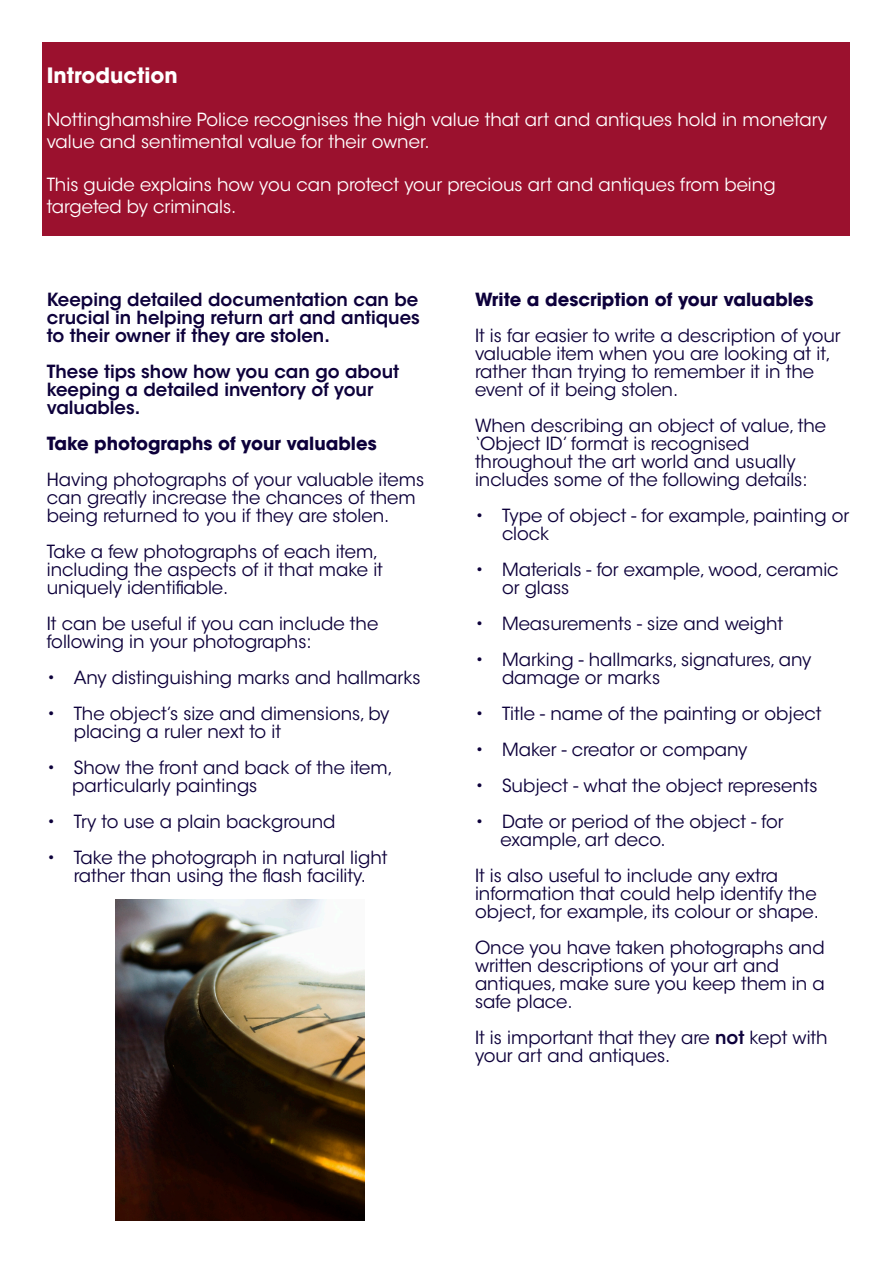
<style>
.page{position:relative;width:893px;height:1263px;background:#fff}
.page>*{position:absolute;margin:0;border:0;box-sizing:border-box;transform-origin:0 0}
.t1{font:700 21px "ITC Avant Garde Std";color:#fff}
.t2{font:18px/18px "ITC Avant Garde Std";color:#0d003b}
.t3{font:18px/21.6px "ITC Avant Garde Std";color:#fff}
.t4{font:600 18px/18px "ITC Avant Garde Std";color:#0d003b;text-align:justify}
.t5{font:700 18px "ITC Avant Garde Std";color:#0d003b}
.s1{font-weight:600}
</style>
<div class="page">
<div style="left:43px;top:43px;width:807px;height:193px;background:#9b112e"></div>
<img style="left:115px;top:900px;width:250px;height:320px">
<p class="t1" style="left:47px;top:62px;width:133px">Introduction</p>
<p class="t3" style="left:47px;top:109px;width:782px">Nottinghamshire Police recognises the high value that art and antiques hold in monetary value and sentimental value for their owner.</p>
<p class="t3" style="left:47px;top:174px;width:730px">This guide explains how you can protect your precious art and antiques from being</p>
<p class="t3" style="left:47px;top:196px;width:191px">targeted by criminals.</p>
<p class="t4" style="left:47px;top:290px;width:375px">Keeping detailed documentation can be crucial in helping return art and antiques to their owner if they are stolen.</p>
<p class="t4" style="left:47px;top:362px;width:354px">These tips show how you can go about keeping a detailed inventory of your</p>
<p class="t4" style="left:47px;top:398px;width:95px">valuables.</p>
<p class="t5" style="left:47px;top:432px;width:331px">Take photographs of your valuables</p>
<p class="t2" style="left:47px;top:471px;width:379px">Having photographs of your valuable items can greatly increase the chances of them being returned to you if they are stolen.</p>
<p class="t2" style="left:47px;top:543px;width:338px">Take a few photographs of each item, including the aspects of it that make it uniquely identifiable.</p>
<p class="t2" style="left:47px;top:615px;width:333px">It can be useful if you can include the</p>
<p class="t2" style="left:47px;top:633px;width:266px">following in your photographs:</p>
<p class="t2" style="left:47px;top:669px;width:375px">• Any distinguishing marks and hallmarks</p>
<p class="t2" style="left:74px;top:705px;width:317px;text-indent:-27px">• The object’s size and dimensions, by placing a ruler next to it</p>
<p class="t2" style="left:47px;top:759px;width:348px">• Show the front and back of the item,</p>
<p class="t2" style="left:72px;top:777px;width:187px">particularly paintings</p>
<p class="t2" style="left:47px;top:813px;width:290px">• Try to use a plain background</p>
<p class="t2" style="left:47px;top:849px;width:342px;text-align:center">• Take the photograph in natural light rather than using the flash facility.</p>
<p class="t5" style="left:475px;top:288px;width:340px">Write a description of your valuables</p>
<p class="t2" style="left:475px;top:327px;width:367px">It is far easier to write a description of your valuable item when you are looking at it, rather than trying to remember it in the event of it being stolen.</p>
<p class="t2" style="left:475px;top:417px;width:353px">When describing an object of value, the ‘Object ID’ format is recognised</p>
<p class="t2" style="left:475px;top:453px;width:322px">throughout the art world and usually</p>
<p class="t2" style="left:475px;top:471px;width:334px">includes some of the following details:</p>
<p class="t2" style="left:502px;top:507px;width:349px;text-indent:-27px">• Type of object - for example, painting or clock</p>
<p class="t2" style="left:502px;top:561px;width:338px;text-indent:-27px">• Materials - for example, wood, ceramic or glass</p>
<p class="t2" style="left:475px;top:615px;width:310px">• Measurements - size and weight</p>
<p class="t2" style="left:502px;top:651px;width:311px;text-indent:-27px">• Marking - hallmarks, signatures, any damage or marks</p>
<p class="t2" style="left:475px;top:705px;width:348px">• Title - name of the painting or object</p>
<p class="t2" style="left:475px;top:741px;width:274px">• Maker - creator or company</p>
<p class="t2" style="left:475px;top:777px;width:344px">• Subject - what the object represents</p>
<p class="t2" style="left:475px;top:813px;width:310px">• Date or period of the object - for</p>
<p class="t2" style="left:500px;top:831px;width:167px">example, art deco.</p>
<p class="t2" style="left:475px;top:867px;width:305px">It is also useful to include any extra</p>
<p class="t2" style="left:475px;top:885px;width:345px">information that could help identify the object, for example, its colour or shape.</p>
<p class="t2" style="left:475px;top:939px;width:351px">Once you have taken photographs and written descriptions of your art and</p>
<p class="t2" style="left:475px;top:975px;width:351px">antiques, make sure you keep them in a safe place.</p>
<p class="t2" style="left:475px;top:1029px;width:354px">It is important that they are <span class="s1">not</span> kept with your art and antiques.</p>
</div>
